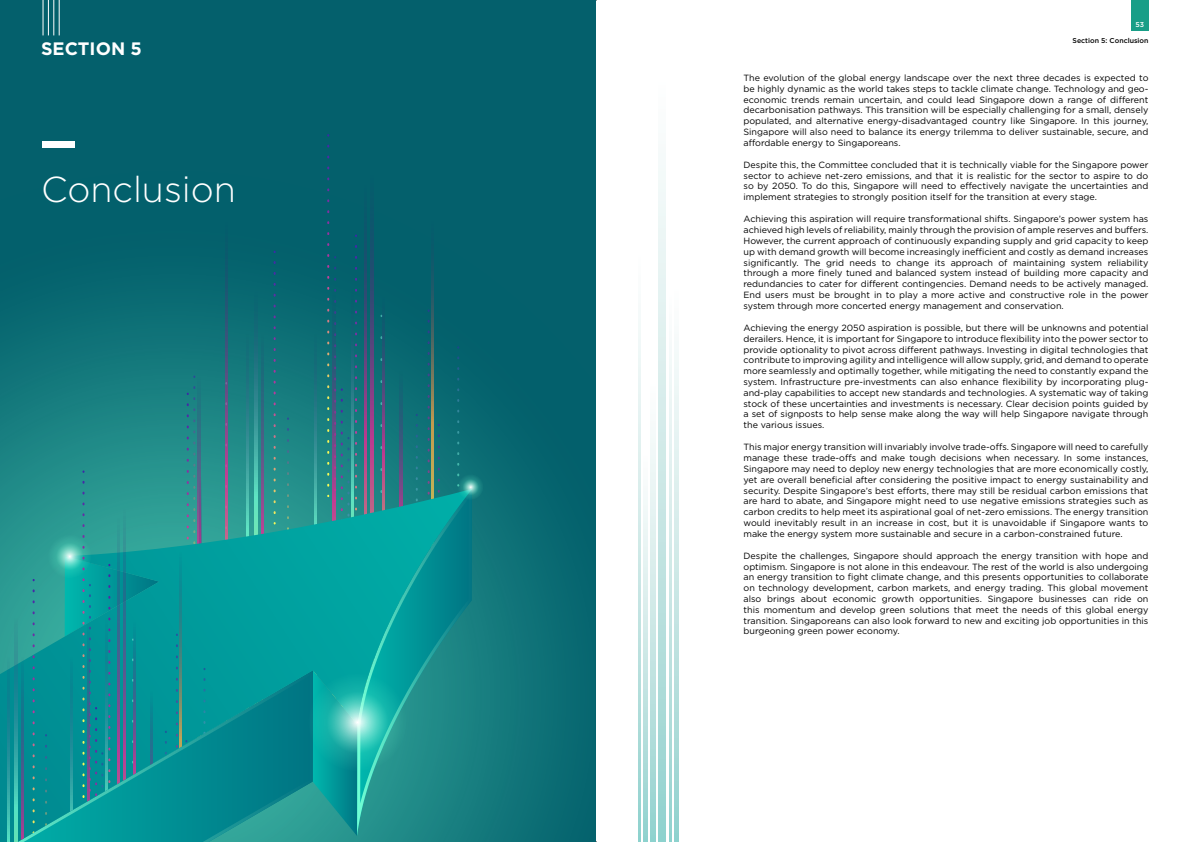
<style>
.page{position:relative;width:1191px;height:842px;background:#fff}
.page>*{position:absolute;margin:0;border:0;box-sizing:border-box;transform-origin:0 0}
.t1{font:300 36px "Gotham";color:#fff}
.t2{font:700 18px "Gotham";color:#fff}
.t3{font:9px/10.8px "Gotham";color:#000;text-align:justify}
.t4{font:500 7px "Gotham";color:#000}
.t5{font:500 7px "Gotham";color:#fff}
</style>
<div class="page">
<div style="left:1131px;top:0;width:17px;height:31px;background:#189e87"></div>
<svg style="left:595px;top:0;width:1px;height:842px"></svg>
<svg style="left:638px;top:319px;width:2px;height:523px"></svg>
<svg style="left:669px;top:355px;width:3px;height:487px"></svg>
<svg style="left:674px;top:349px;width:4px;height:493px;background:#c6e6e4"></svg>
<svg style="left:643px;top:497px;width:4px;height:345px"></svg>
<svg style="left:650px;top:434px;width:5px;height:408px;background:#c6e6e4"></svg>
<svg style="left:659px;top:165px;width:7px;height:677px;background:#c6e6e4"></svg>
<div style="left:0;top:0;width:595px;height:842px;background:#04606c"></div>
<svg style="left:0;top:250px;width:570px;height:592px"></svg>
<svg style="left:255px;top:293px;width:2px;height:90px"></svg>
<hr style="left:198px;top:377px;width:2px;height:380px;background:#177b7e">
<svg style="left:287px;top:429px;width:2px;height:60px"></svg>
<svg style="left:274px;top:262px;width:2px;height:227px"></svg>
<hr style="left:262px;top:335px;width:2px;height:427px;background:#166c79">
<hr style="left:246px;top:335px;width:2px;height:427px;background:#16707b">
<svg style="left:225px;top:250px;width:2px;height:133px"></svg>
<svg style="left:313px;top:146px;width:159px;height:343px"></svg>
<svg style="left:0;top:489px;width:472px;height:353px;background:#119594"></svg>
<svg style="left:307px;top:672px;width:100px;height:99px;background:#2bb7ae"></svg>
<svg style="left:457px;top:473px;width:26px;height:27px"></svg>
<svg style="left:47px;top:534px;width:44px;height:44px"></svg>
<svg style="left:15px;top:618px;width:2px;height:224px"></svg>
<svg style="left:45px;top:746px;width:2px;height:96px"></svg>
<svg style="left:33px;top:590px;width:2px;height:243px"></svg>
<svg style="left:65px;top:383px;width:201px;height:459px;background:#139294"></svg>
<svg style="left:134px;top:623px;width:2px;height:219px"></svg>
<svg style="left:22px;top:657px;width:1px;height:185px"></svg>
<svg style="left:71px;top:657px;width:2px;height:185px"></svg>
<svg style="left:7px;top:657px;width:2px;height:185px"></svg>
<svg style="left:117px;top:518px;width:2px;height:324px"></svg>
<div style="left:43px;top:142px;width:32px;height:6px;background:#fff"></div>
<hr style="left:43px;top:0;width:1px;height:35px;background:#fff">
<hr style="left:48px;top:0;width:1px;height:35px;background:#fff">
<hr style="left:53px;top:0;width:1px;height:35px;background:#fff">
<hr style="left:59px;top:0;width:1px;height:35px;background:#fff">
<h2 class="t2" style="left:41px;top:36px;width:102px">SECTION 5</h2>
<h1 class="t1" style="left:41px;top:167px;width:196px">Conclusion</h1>
<p class="t5" style="left:1135px;top:20px;width:10px">53</p>
<p class="t4" style="left:1072px;top:35px;width:77px">Section 5: Conclusion</p>
<p class="t3" style="left:743px;top:72px;width:406px">The evolution of the global energy landscape over the next three decades is expected to be highly dynamic as the world takes steps to tackle climate change. Technology and geo&shy;economic trends remain uncertain, and could lead Singapore down a range of different decarbonisation pathways. This transition will be especially challenging for a small, densely populated, and alternative energy-disadvantaged country like Singapore. In this journey, Singapore will also need to balance its energy trilemma to deliver sustainable, secure, and affordable energy to Singaporeans.</p>
<p class="t3" style="left:743px;top:159px;width:406px">Despite this, the Committee concluded that it is technically viable for the Singapore power sector to achieve net-zero emissions, and that it is realistic for the sector to aspire to do so by 2050. To do this, Singapore will need to effectively navigate the uncertainties and implement strategies to strongly position itself for the transition at every stage.</p>
<p class="t3" style="left:743px;top:214px;width:406px">Achieving this aspiration will require transformational shifts. Singapore’s power system has achieved high levels of reliability, mainly through the provision of ample reserves and buffers.<br>However, the current approach of continuously expanding supply and grid capacity to keep up with demand growth will become increasingly inefficient and costly as demand increases significantly. The grid needs to change its approach of maintaining system reliability through a more finely tuned and balanced system instead of building more capacity and redundancies to cater for different contingencies. Demand needs to be actively managed.<br>End users must be brought in to play a more active and constructive role in the power system through more concerted energy management and conservation.</p>
<p class="t3" style="left:743px;top:322px;width:406px">Achieving the energy 2050 aspiration is possible, but there will be unknowns and potential derailers. Hence, it is important for Singapore to introduce flexibility into the power sector to provide optionality to pivot across different pathways. Investing in digital technologies that contribute to improving agility and intelligence will allow supply, grid, and demand to operate more seamlessly and optimally together, while mitigating the need to constantly expand the system. Infrastructure pre-investments can also enhance flexibility by incorporating plug&shy;and-play capabilities to accept new standards and technologies. A systematic way of taking stock of these uncertainties and investments is necessary. Clear decision points guided by a set of signposts to help sense make along the way will help Singapore navigate through the various issues.</p>
<p class="t3" style="left:743px;top:441px;width:406px">This major energy transition will invariably involve trade-offs. Singapore will need to carefully manage these trade-offs and make tough decisions when necessary. In some instances, Singapore may need to deploy new energy technologies that are more economically costly, yet are overall beneficial after considering the positive impact to energy sustainability and security. Despite Singapore’s best efforts, there may still be residual carbon emissions that are hard to abate, and Singapore might need to use negative emissions strategies such as carbon credits to help meet its aspirational goal of net-zero emissions. The energy transition would inevitably result in an increase in cost, but it is unavoidable if Singapore wants to make the energy system more sustainable and secure in a carbon-constrained future.</p>
<p class="t3" style="left:743px;top:550px;width:406px">Despite the challenges, Singapore should approach the energy transition with hope and optimism. Singapore is not alone in this endeavour. The rest of the world is also undergoing an energy transition to fight climate change, and this presents opportunities to collaborate on technology development, carbon markets, and energy trading. This global movement also brings about economic growth opportunities. Singapore businesses can ride on this momentum and develop green solutions that meet the needs of this global energy transition. Singaporeans can also look forward to new and exciting job opportunities in this burgeoning green power economy.</p>
</div>
